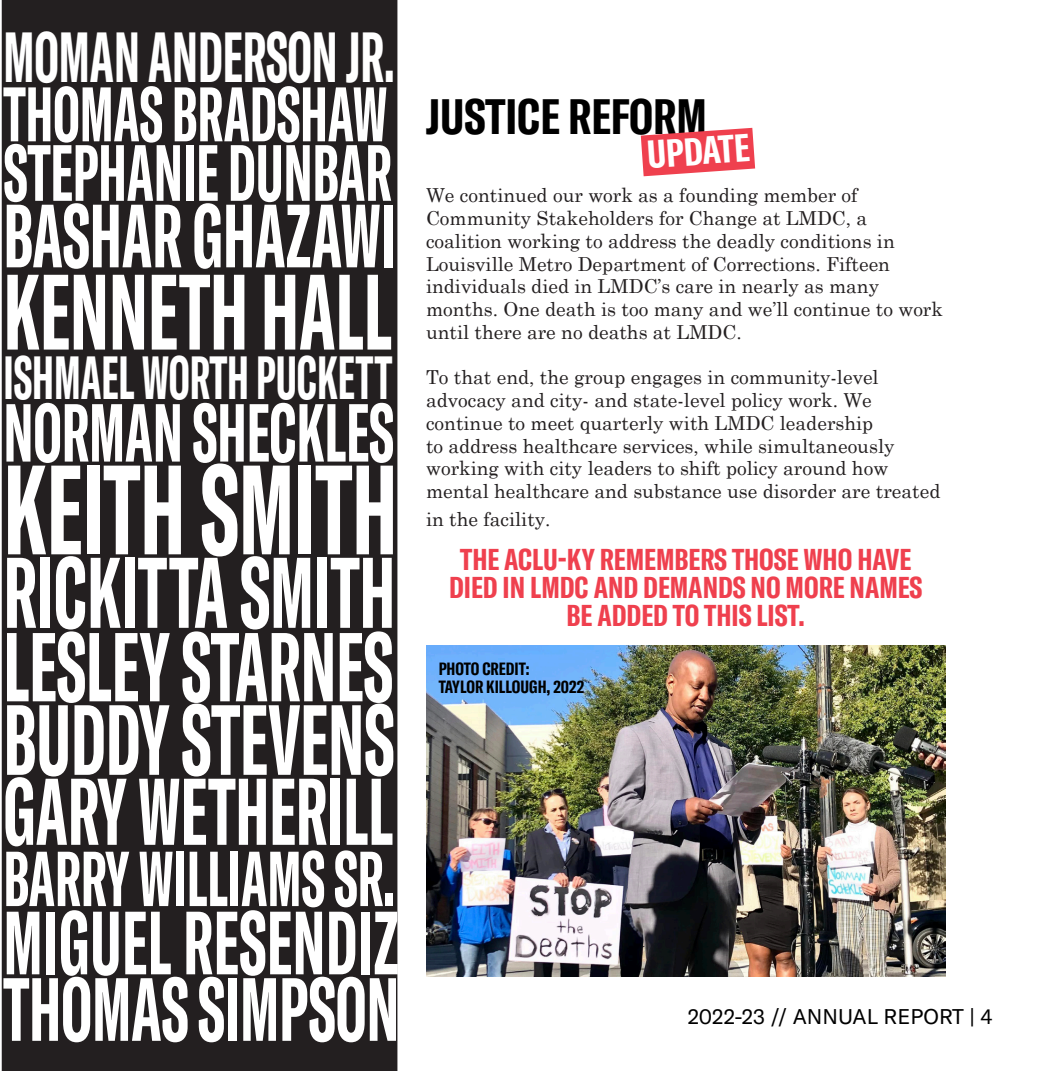
<style>
.page{position:relative;width:1040px;height:1071px;background:#fff}
.page>*{position:absolute;margin:0;border:0;box-sizing:border-box;transform-origin:0 0}
.t1{font:700 extra-condensed 124.95px "GT America";color:#fff;scale:.71 1}
.t2{font:700 extra-condensed 105.35px "GT America";color:#fff;scale:.71 1}
.t3{font:700 extra-condensed 98.52px "GT America";color:#fff;scale:.71 1}
.t4{font:700 extra-condensed 98px "GT America";color:#fff;scale:.71 1}
.t5{font:700 extra-condensed 96.25px "GT America";color:#fff;scale:.71 1}
.t6{font:700 extra-condensed 93.1px "GT America";color:#fff;scale:.71 1}
.t7{font:700 extra-condensed 88.2px/66.5px "GT America";color:#fff;scale:.71 1}
.t8{font:700 extra-condensed 80.85px "GT America";color:#fff;scale:.71 1}
.t9{font:700 extra-condensed 78.4px "GT America";color:#fff;scale:.71 1}
.t10{font:700 extra-condensed 76.65px "GT America";color:#fff;scale:.71 1}
.t11{font:700 extra-condensed 75.95px "GT America";color:#fff;scale:.71 1}
.t12{font:700 extra-condensed 69.83px "GT America";color:#fff;scale:.71 1}
.t13{font:700 extra-condensed 60.02px "GT America";color:#fff;scale:.71 1}
.t14{font:700 extra-condensed 49px "GT America";color:#000}
.t15{font:700 extra-condensed 38.5px "GT America";color:#fff}
.t16{font:700 extra-condensed 29.75px/28px "GT America";color:#ef404e;text-align:center}
.t17{font:21px "GT America";color:#000}
.t18{font:19.25px/22.8px "Century Schoolbook";color:#231f20}
.t19{font:700 extra-condensed 17.5px/17.5px "GT America";color:#000}
</style>
<div class="page">
<div style="left:3px;top:1px;width:393px;height:1069px;background:#231f20"></div>
<div style="left:2px;top:0;width:395px;height:1071px;border:2px solid #231f20"></div>
<svg style="left:640px;top:128px;width:115px;height:48px"></svg>
<img style="left:426px;top:646px;width:519px;height:330px">
<h3 class="t12" style="left:4px;top:15px;width:552px">MOMAN ANDERSON JR.</h3>
<h3 class="t11" style="left:4px;top:69px;width:542px">THOMAS BRADSHAW</h3>
<h3 class="t9" style="left:4px;top:126px;width:548px">STEPHANIE DUNBAR</h3>
<h3 class="t7" style="left:4px;top:203px;width:554px">BASHAR GHAZAWI</h3>
<h2 class="t2" style="left:4px;top:249px;width:548px">KENNETH HALL</h2>
<h3 class="t13" style="left:4px;top:341px;width:549px">ISHMAEL WORTH PUCKETT</h3>
<h3 class="t8" style="left:4px;top:384px;width:551px">NORMAN SHECKLES</h3>
<h1 class="t1" style="left:4px;top:435px;width:556px">KEITH SMITH</h1>
<h3 class="t3" style="left:4px;top:534px;width:553px">RICKITTA SMITH</h3>
<h3 class="t5" style="left:4px;top:609px;width:550px">LESLEY STARNES</h3>
<h3 class="t4" style="left:4px;top:681px;width:552px">BUDDY STEVENS</h3>
<h3 class="t6" style="left:4px;top:756px;width:550px">GARY WETHERILL</h3>
<h3 class="t10" style="left:4px;top:833px;width:553px">BARRY WILLIAMS SR.</h3>
<h3 class="t7" style="left:4px;top:910px;width:559px">MIGUEL RESENDIZ<br>THOMAS SIMPSON</h3>
<h3 class="t14" style="left:426px;top:87px;width:282px">JUSTICE REFORM</h3>
<h3 class="t15" style="left:645px;top:131px;width:104px;rotate:-4deg">UPDATE</h3>
<p class="t18" style="left:426px;top:182px;width:518px">We continued our work as a founding member of Community Stakeholders for Change at LMDC, a coalition working to address the deadly conditions in Louisville Metro Department of Corrections. Fifteen individuals died in LMDC’s care in nearly as many months. One death is too many and we’ll continue to work until there are no deaths at LMDC.</p>
<p class="t18" style="left:426px;top:364px;width:516px">To that end, the group engages in community-level advocacy and city- and state-level policy work. We continue to meet quarterly with LMDC leadership<br>to address healthcare services, while simultaneously working with city leaders to shift policy around how mental healthcare and substance use disorder are treated</p>
<p class="t18" style="left:426px;top:506px;width:126px">in the facility.</p>
<h3 class="t16" style="left:449px;top:546px;width:475px">THE ACLU-KY REMEMBERS THOSE WHO HAVE<br>DIED IN LMDC AND DEMANDS NO MORE NAMES<br>BE ADDED TO THIS LIST.</h3>
<p class="t19" style="left:438px;top:661px;width:147px">PHOTO CREDIT:<br>TAYLOR KILLOUGH, 2022</p>
<p class="t17" style="left:688px;top:1004px;width:306px">2022-23 // ANNUAL REPORT | 4</p>
</div>
